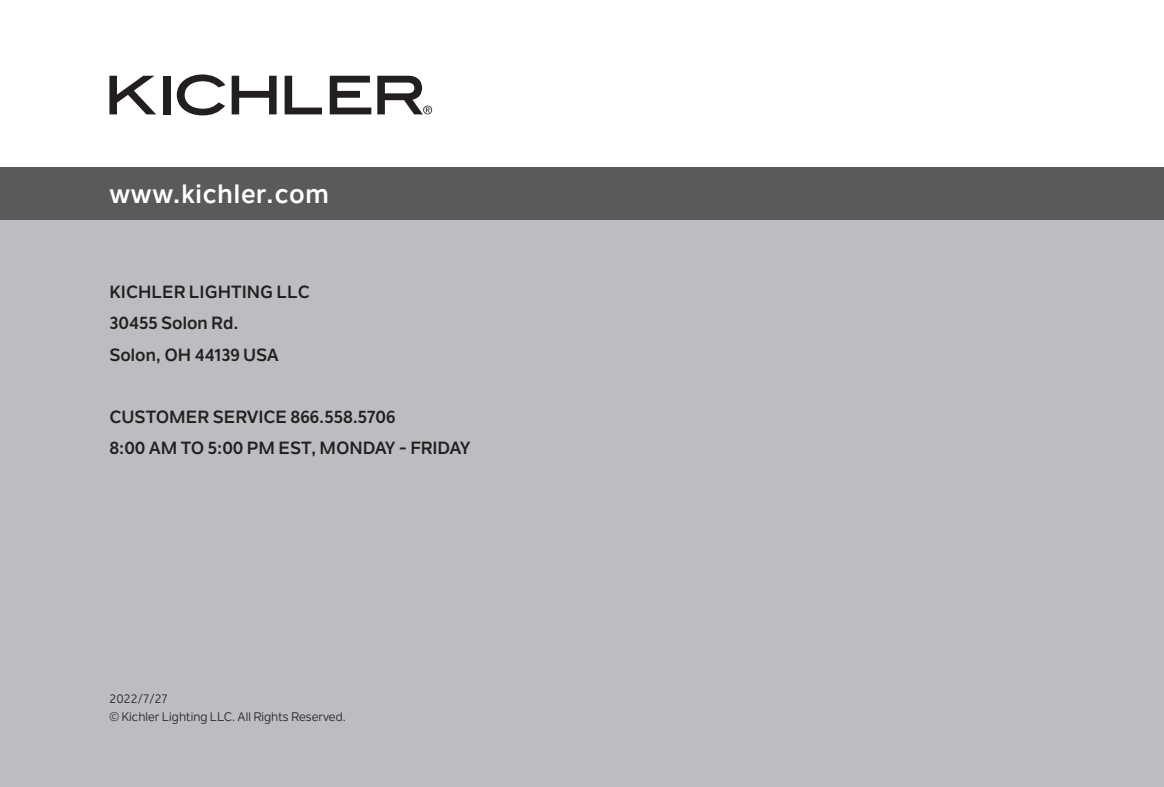
<style>
.page{position:relative;width:1164px;height:787px;background:#fff}
.page>*{position:absolute;margin:0;border:0;box-sizing:border-box;transform-origin:0 0}
.Cover_-_Fan_Name{font:700 26.25px "Nolan Next";letter-spacing:.03em;color:#fff}
.Back_Cover{font:700 17.5px/31.2px "Nolan Next";color:#231f20}
.Master_Pages_-_Page{font:12.25px/18px "Nolan Next";color:#231f20}
</style>
<div class="page">
<div style="left:0;top:167px;width:1163px;height:619px;background:#bcbdc0"></div>
<div style="left:0;top:167px;width:1163px;height:53px;background:#585a5b"></div>
<svg style="left:109px;top:76px;width:47px;height:38px"></svg>
<div style="left:163px;top:76px;width:7px;height:38px;background:#231f20"></div>
<svg style="left:177px;top:74px;width:48px;height:41px"></svg>
<svg style="left:231px;top:76px;width:45px;height:38px"></svg>
<svg style="left:284px;top:76px;width:38px;height:38px"></svg>
<svg style="left:330px;top:76px;width:41px;height:38px"></svg>
<svg style="left:377px;top:76px;width:55px;height:38px"></svg>
<p class="Cover_-_Fan_Name" style="left:109px;top:178px;width:221px">www.kichler.com</p>
<p class="Back_Cover" style="left:109px;top:276px;width:202px">KICHLER LIGHTING LLC<br>30455 Solon Rd.<br>Solon, OH 44139 USA</p>
<p class="Back_Cover" style="left:109px;top:401px;width:362px">CUSTOMER SERVICE 866.558.5706<br>8:00 AM TO 5:00 PM EST, MONDAY - FRIDAY</p>
<p class="Master_Pages_-_Page" style="left:109px;top:689px;width:238px">2022/7/27<br>© Kichler Lighting LLC. All Rights Reserved.</p>
</div>
